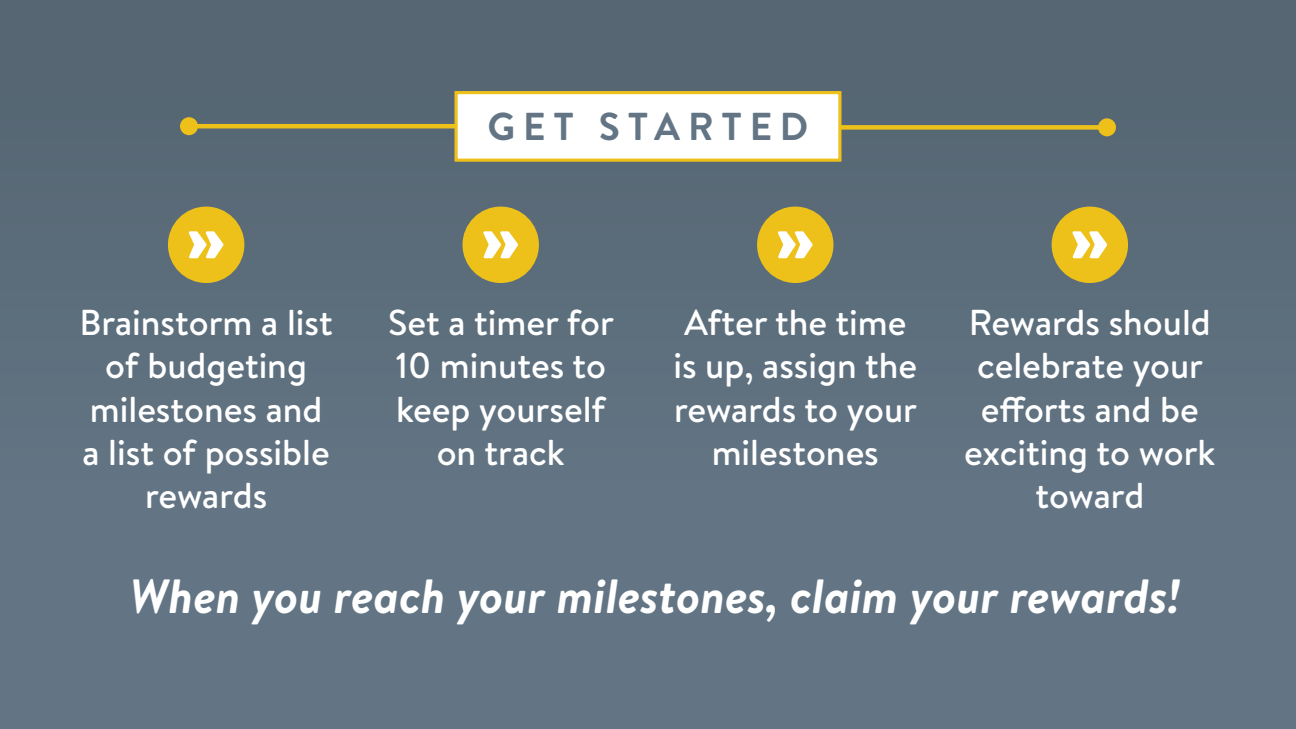
<style>
.page{position:relative;width:1296px;height:729px;background:#5f717f}
.page>*{position:absolute;margin:0;border:0;box-sizing:border-box;transform-origin:0 0}
.t1{font:italic 700 48px "Brandon Text";color:#fff}
.t2{font:700 38.85px "Brandon Text";letter-spacing:.2em;color:#637584}
.t3{font:500 36px/43.2px "Brandon Text";color:#fff;text-align:center}
</style>
<div class="page">
<div style="left:648px;top:125px;width:459px;height:5px;background:#edc11a"></div>
<div style="left:1098px;top:118px;width:18px;height:18px;background:#edc11a;border-radius:50%"></div>
<hr style="left:189px;top:124px;width:459px;height:4px;background:#edc11a">
<div style="left:180px;top:117px;width:18px;height:18px;background:#edc11a;border-radius:50%"></div>
<div style="left:454px;top:91px;width:387px;height:71px;background:#fff;border:3px solid #edc11a"></div>
<div style="left:168px;top:207px;width:76px;height:76px;background:#edc11a;border-radius:50%"></div>
<div style="left:463px;top:207px;width:76px;height:76px;background:#edc11a;border-radius:50%"></div>
<div style="left:757px;top:207px;width:76px;height:76px;background:#edc11a;border-radius:50%"></div>
<div style="left:1052px;top:207px;width:76px;height:76px;background:#edc11a;border-radius:50%"></div>
<svg style="left:188px;top:231px;width:36px;height:27px"></svg>
<svg style="left:483px;top:231px;width:35px;height:27px"></svg>
<svg style="left:778px;top:231px;width:35px;height:27px"></svg>
<svg style="left:1072px;top:231px;width:35px;height:27px"></svg>
<p class="t2" style="left:488px;top:100px;width:322px">GET STARTED</p>
<p class="t3" style="left:80px;top:300px;width:255px">Brainstorm a list of budgeting milestones and a list of possible rewards</p>
<p class="t3" style="left:388px;top:300px;width:227px">Set a timer for<br>10 minutes to keep yourself on track</p>
<p class="t3" style="left:673px;top:300px;width:245px">After the time is up, assign the rewards to your milestones</p>
<p class="t3" style="left:964px;top:300px;width:253px">Rewards should celebrate your efforts and be exciting to work toward</p>
<h1 class="t1" style="left:130px;top:563px;width:1052px">When you reach your milestones, claim your rewards!</h1>
</div>
